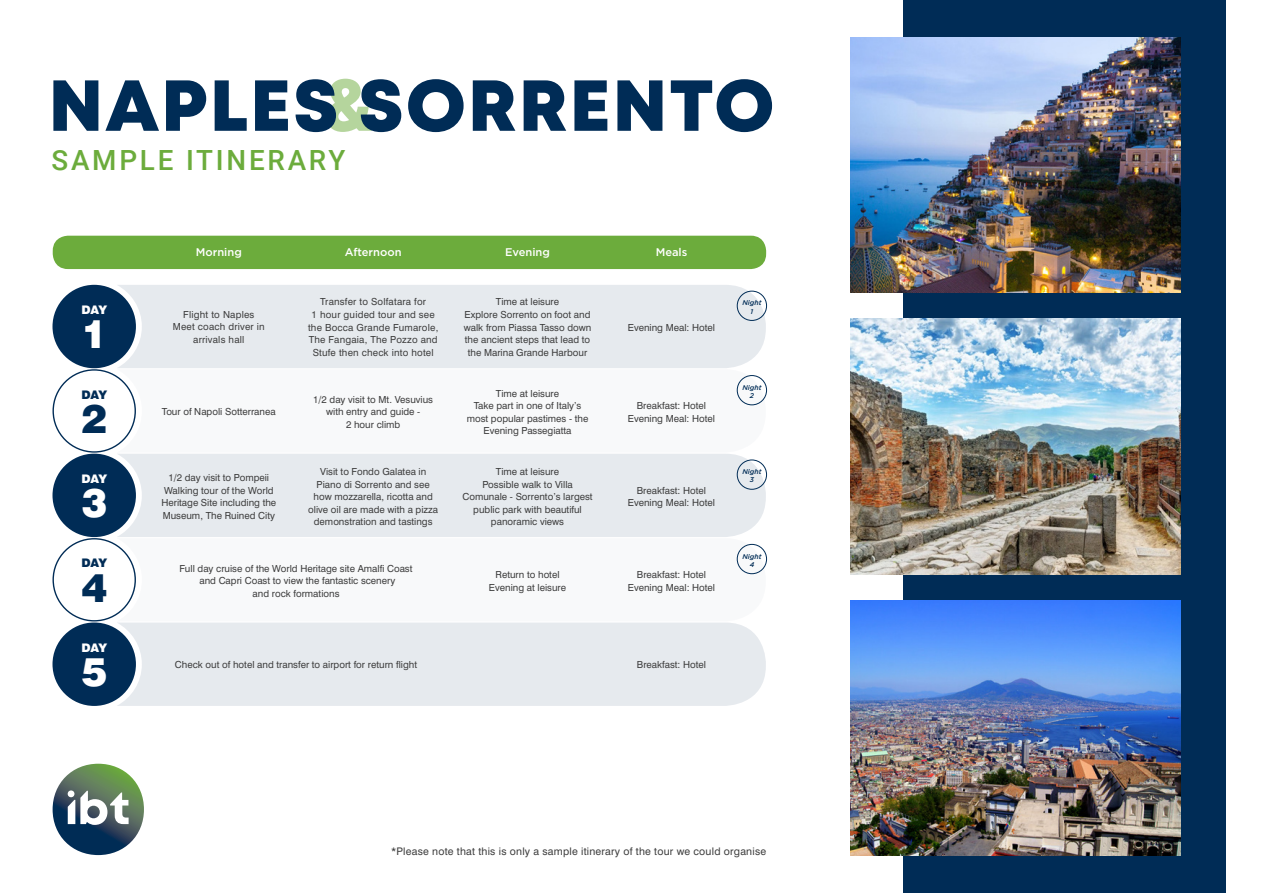
<style>
.page{position:relative;width:1263px;height:893px;background:#fff}
.page>*{position:absolute;margin:0;border:0;box-sizing:border-box;transform-origin:0 0}
.t1{font:72px "Mont Heavy DEMO";letter-spacing:.03em;color:#002c56}
.t2{font:72px "Mont Heavy DEMO";color:#6cac3c}
.t3{font:900 39.45px "Swiss 721 BT";color:#fff}
.t4{font:900 39.45px "Swiss 721 BT";color:#002c56}
.t5{font:500 27.75px "Roboto";letter-spacing:.1em;color:#6cac3c}
.t6{font:900 11.85px "Swiss 721 BT";letter-spacing:-.035em;color:#fff}
.t7{font:900 11.85px "Swiss 721 BT";letter-spacing:-.035em;color:#002c56}
.t8{font:500 11.1px "Gotham";color:#fff}
.t9{font:10.5px "Swiss 721 BT";letter-spacing:.02em;color:#3d3d3d}
.t10{font:9.75px/12.5px "Swiss 721 BT";color:#3d3d3d;text-align:center}
.t11{font:9.75px/12.5px "Swiss 721 BT";letter-spacing:.02em;color:#3d3d3d;text-align:center}
.t12{font:italic 500 6.9px/8.2px "Gotham";color:#002c56;text-align:center}
</style>
<div class="page">
<div style="left:903px;top:0;width:322px;height:893px;background:#002c56"></div>
<svg style="left:53px;top:764px;width:91px;height:91px;background:#385b56"></svg>
<svg style="left:68px;top:791px;width:61px;height:34px"></svg>
<div style="left:117px;top:285px;width:649px;height:83px;background:#e6eaee"></div>
<div style="left:53px;top:236px;width:713px;height:33px;background:#6cac3c;border-radius:15px"></div>
<div style="left:53px;top:285px;width:83px;height:83px;background:#002c56;border-radius:50%"></div>
<svg style="left:116px;top:375px;width:650px;height:72px"></svg>
<div style="left:117px;top:454px;width:649px;height:83px;background:#e6eaee"></div>
<div style="left:117px;top:622px;width:649px;height:84px;background:#e6eaee"></div>
<div style="left:53px;top:454px;width:83px;height:83px;background:#002c56;border-radius:50%"></div>
<div style="left:53px;top:622px;width:83px;height:84px;background:#002c56;border-radius:50%"></div>
<svg style="left:116px;top:543px;width:650px;height:73px"></svg>
<div style="left:53px;top:538px;width:83px;height:83px;border:1px solid #002c56;border-radius:50%"></div>
<div style="left:737px;top:291px;width:30px;height:30px;border:1px solid #002c56;border-radius:50%"></div>
<div style="left:737px;top:375px;width:30px;height:30px;border:1px solid #002c56;border-radius:50%"></div>
<div style="left:737px;top:460px;width:30px;height:30px;border:1px solid #002c56;border-radius:50%"></div>
<div style="left:737px;top:544px;width:30px;height:30px;border:1px solid #002c56;border-radius:50%"></div>
<img style="left:851px;top:319px;width:330px;height:255px">
<img style="left:851px;top:600px;width:330px;height:255px">
<img style="left:851px;top:38px;width:330px;height:254px">
<h1 class="t2" style="left:324px;top:65px;width:49px">&amp;</h1>
<h3 class="t5" style="left:51px;top:140px;width:295px">SAMPLE ITINERARY</h3>
<h1 class="t1" style="left:49px;top:65px;width:727px">NAPLES SORRENTO</h1>
<p class="t6" style="left:81px;top:303px;width:27px">DAY</p>
<h2 class="t3" style="left:81px;top:310px;width:27px">1</h2>
<p class="t7" style="left:81px;top:387px;width:27px">DAY</p>
<h2 class="t4" style="left:81px;top:395px;width:27px">2</h2>
<p class="t6" style="left:81px;top:472px;width:27px">DAY</p>
<h2 class="t3" style="left:81px;top:479px;width:27px">3</h2>
<p class="t8" style="left:196px;top:246px;width:47px">Morning</p>
<p class="t8" style="left:345px;top:246px;width:58px">Afternoon</p>
<p class="t8" style="left:505px;top:246px;width:46px">Evening</p>
<p class="t8" style="left:656px;top:246px;width:33px">Meals</p>
<p class="t11" style="left:173px;top:308px;width:93px">Flight to Naples<br>Meet coach driver in arrivals hall</p>
<p class="t10" style="left:162px;top:406px;width:115px">Tour of Napoli Sotterranea</p>
<p class="t11" style="left:308px;top:296px;width:132px">Transfer to Solfatara for<br>1 hour guided tour and see the Bocca Grande Fumarole,<br>The Fangaia, The Pozzo and<br>Stufe then check into hotel</p>
<p class="t10" style="left:464px;top:296px;width:129px">Time at leisure<br>Explore Sorrento on foot and walk from Piassa Tasso down the ancient steps that lead to the Marina Grande Harbour</p>
<p class="t10" style="left:313px;top:393px;width:121px">1/2 day visit to Mt. Vesuvius with entry and guide -<br>2 hour climb</p>
<p class="t10" style="left:467px;top:387px;width:123px">Time at leisure<br>Take part in one of Italy’s most popular pastimes - the<br>Evening Passegiatta</p>
<p class="t10" style="left:161px;top:472px;width:116px">1/2 day visit to Pompeii<br>Walking tour of the World<br>Heritage Site including the<br>Museum, The Ruined City</p>
<p class="t10" style="left:308px;top:465px;width:132px">Visit to Fondo Galatea in<br>Piano di Sorrento and see how mozzarella, ricotta and olive oil are made with a pizza demonstration and tastings</p>
<p class="t10" style="left:462px;top:465px;width:132px">Time at leisure<br>Possible walk to Villa<br>Comunale - Sorrento’s largest public park with beautiful panoramic views</p>
<p class="t10" style="left:628px;top:321px;width:89px">Evening Meal: Hotel</p>
<p class="t10" style="left:628px;top:399px;width:89px">Breakfast: Hotel<br>Evening Meal: Hotel</p>
<p class="t10" style="left:628px;top:484px;width:89px">Breakfast: Hotel<br>Evening Meal: Hotel</p>
<p class="t12" style="left:742px;top:299px;width:21px">Night<br>1</p>
<p class="t12" style="left:742px;top:383px;width:21px">Night<br>2</p>
<p class="t12" style="left:742px;top:467px;width:21px">Night<br>3</p>
<p class="t12" style="left:742px;top:552px;width:21px">Night</p>
<p class="t7" style="left:81px;top:556px;width:27px">DAY</p>
<p class="t12" style="left:750px;top:560px;width:6px">4</p>
<h2 class="t4" style="left:81px;top:563px;width:27px">4</h2>
<p class="t10" style="left:180px;top:562px;width:234px">Full day cruise of the World Heritage site Amalfi Coast and Capri Coast to view the fantastic scenery<br>and rock formations</p>
<p class="t10" style="left:489px;top:568px;width:79px">Return to hotel<br>Evening at leisure</p>
<p class="t10" style="left:628px;top:568px;width:89px">Breakfast: Hotel<br>Evening Meal: Hotel</p>
<p class="t6" style="left:81px;top:640px;width:27px">DAY</p>
<h2 class="t3" style="left:81px;top:648px;width:27px">5</h2>
<p class="t10" style="left:175px;top:658px;width:244px">Check out of hotel and transfer to airport for return flight</p>
<p class="t10" style="left:637px;top:658px;width:71px">Breakfast: Hotel</p>
<p class="t9" style="left:391px;top:845px;width:377px">*Please note that this is only a sample itinerary of the tour we could organise</p>
</div>
